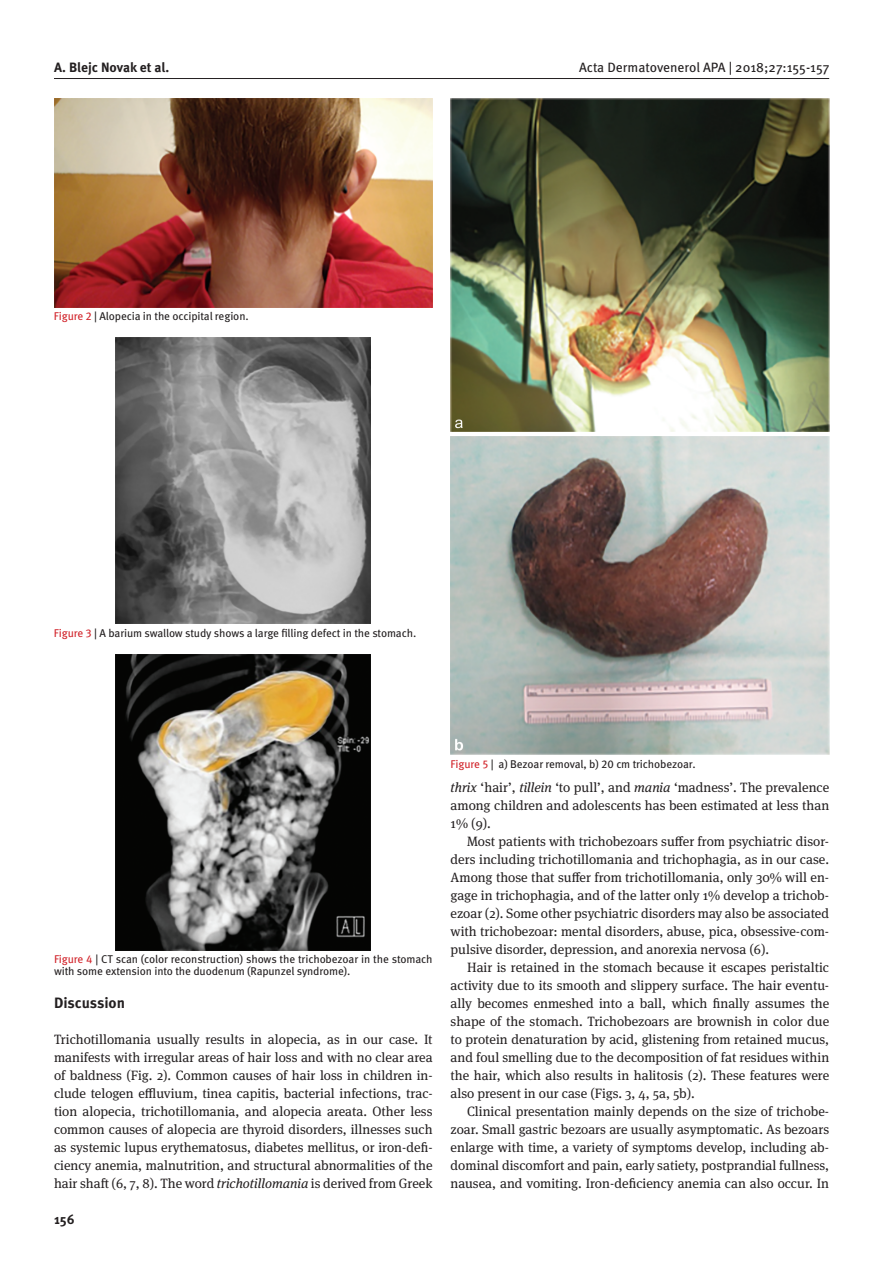
<style>
.page{position:relative;width:893px;height:1263px;background:#fff}
.page>*{position:absolute;margin:0;border:0;box-sizing:border-box;transform-origin:0 0}
.Main_body_text{font:700 15px "Meta Pro";letter-spacing:-.005em;color:#231f20}
.t1{font:13.5px/18px "Meta Serif Pro";color:#231f20;text-align:justify}
.t2{font:13.5px "Meta Pro";color:#231f20}
.t3{font:700 13.5px "Meta Pro";letter-spacing:-.005em;color:#231f20}
.Main_body_text-2{font:11.25px/12px "Meta Pro";letter-spacing:-.01em;color:#231f20}
.s1{color:#d1232a}
.s2{font-style:italic}
</style>
<div class="page">
<hr style="left:54px;top:78px;width:775px;height:1px;background:#231f20">
<img style="left:54px;top:99px;width:379px;height:208px">
<img style="left:116px;top:337px;width:255px;height:287px">
<img style="left:116px;top:654px;width:255px;height:296px">
<img style="left:451px;top:99px;width:378px;height:332px">
<img style="left:451px;top:436px;width:378px;height:319px">
<p class="t3" style="left:54px;top:57px;width:117px">A. Blejc Novak et al.</p>
<p class="t2" style="left:579px;top:57px;width:252px">Acta Dermatovenerol APA | 2018;27:155-157</p>
<p class="Main_body_text-2" style="left:54px;top:309px;width:196px"><span class="s1">Figure 2</span> | Alopecia in the occipital region.</p>
<p class="Main_body_text-2" style="left:54px;top:626px;width:364px"><span class="s1">Figure 3</span> | A barium swallow study shows a large filling defect in the stomach.</p>
<p class="Main_body_text-2" style="left:54px;top:953px;width:380px"><span class="s1">Figure 4</span> | CT scan (color reconstruction) shows the trichobezoar in the stomach with some extension into the duodenum (Rapunzel syndrome).</p>
<p class="Main_body_text" style="left:54px;top:991px;width:73px">Discussion</p>
<p class="t1" style="left:54px;top:1030px;width:380px">Trichotillomania usually results in alopecia, as in our case. It manifests with irregular areas of hair loss and with no clear area of baldness (Fig. 2). Common causes of hair loss in children in&shy;clude telogen effluvium, tinea capitis, bacterial infections, trac&shy;tion alopecia, trichotillomania, and alopecia areata. Other less common causes of alopecia are thyroid disorders, illnesses such as systemic lupus erythematosus, diabetes mellitus, or iron-defi&shy;ciency anemia, malnutrition, and structural abnormalities of the hair shaft (6, 7, 8). The word <span class="s2">trichotillomania</span> is derived from Greek</p>
<p class="t3" style="left:54px;top:1209px;width:22px">156</p>
<p class="Main_body_text-2" style="left:451px;top:757px;width:247px"><span class="s1">Figure 5</span> | a) Bezoar removal, b) 20 cm trichobezoar.</p>
<p class="t1" style="left:451px;top:778px;width:380px"><span class="s2">thrix</span> ‘hair’, <span class="s2">tillein</span> ‘to pull’, and <span class="s2">mania</span> ‘madness’. The prevalence among children and adolescents has been estimated at less than 1% (9).</p>
<p class="t1" style="left:451px;top:832px;width:380px;text-indent:17px">Most patients with trichobezoars suffer from psychiatric disor&shy;ders including trichotillomania and trichophagia, as in our case.<br>Among those that suffer from trichotillomania, only 30% will en&shy;gage in trichophagia, and of the latter only 1% develop a trichob&shy;ezoar (2). Some other psychiatric disorders may also be associated with trichobezoar: mental disorders, abuse, pica, obsessive-com&shy;pulsive disorder, depression, and anorexia nervosa (6).</p>
<p class="t1" style="left:451px;top:958px;width:380px;text-indent:17px">Hair is retained in the stomach because it escapes peristaltic activity due to its smooth and slippery surface. The hair eventu&shy;ally becomes enmeshed into a ball, which finally assumes the shape of the stomach. Trichobezoars are brownish in color due to protein denaturation by acid, glistening from retained mucus, and foul smelling due to the decomposition of fat residues within the hair, which also results in halitosis (2). These features were also present in our case (Figs. 3, 4, 5a, 5b).</p>
<p class="t1" style="left:451px;top:1102px;width:380px;text-indent:17px">Clinical presentation mainly depends on the size of trichobe&shy;zoar. Small gastric bezoars are usually asymptomatic. As bezoars enlarge with time, a variety of symptoms develop, including ab&shy;dominal discomfort and pain, early satiety, postprandial fullness, nausea, and vomiting. Iron-deficiency anemia can also occur. In</p>
</div>
